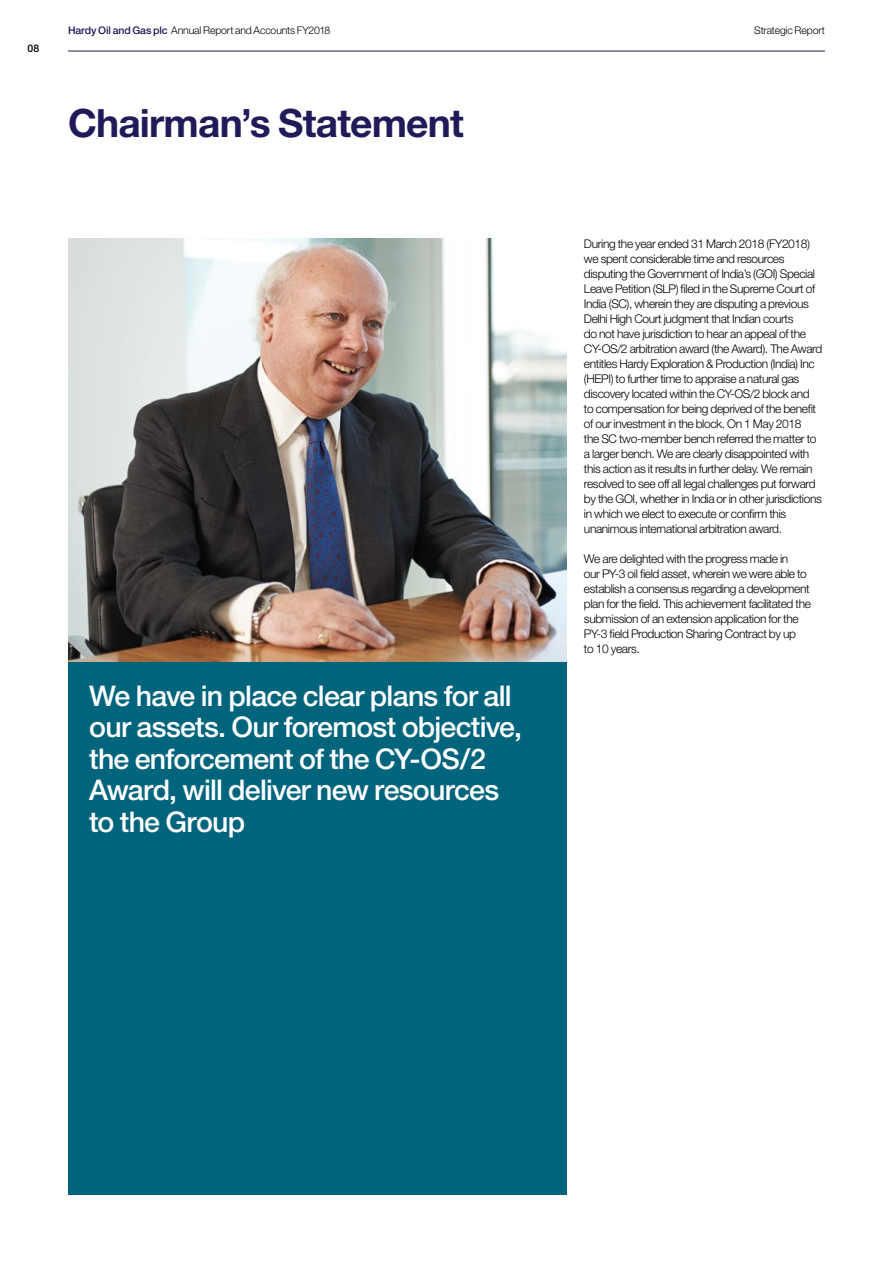
<style>
.page{position:relative;width:893px;height:1263px;background:#fff}
.page>*{position:absolute;margin:0;border:0;box-sizing:border-box;transform-origin:0 0}
.t1{font:700 39px "Helvetica Neue";letter-spacing:-.02em;color:#211a59}
.t2{font:500 28.5px/31.5px "Helvetica Neue";letter-spacing:-.025em;color:#fff}
.t3{font:300 12px/15px "Helvetica Neue";letter-spacing:-.035em;color:#000}
.t4{font:300 10.5px "Helvetica Neue";letter-spacing:-.015em;color:#000}
.t5{font:500 10.5px "Helvetica Neue";color:#000}
.s1{font-weight:500;color:#211a59}
</style>
<div class="page">
<hr style="left:68px;top:51px;width:757px;height:1px;background:#231f46">
<img style="left:68px;top:238px;width:499px;height:424px">
<div style="left:68px;top:662px;width:499px;height:533px;background:#00647c"></div>
<p class="t5" style="left:28px;top:42px;width:13px">08</p>
<p class="t4" style="left:68px;top:24px;width:264px"><span class="s1">Hardy Oil and Gas plc</span> Annual Report and Accounts FY2018</p>
<p class="t4" style="left:754px;top:24px;width:72px">Strategic Report</p>
<h1 class="t1" style="left:68px;top:99px;width:397px">Chairman’s Statement</h1>
<h2 class="t2" style="left:89px;top:680px;width:434px">We have in place clear plans for all our assets. Our foremost objective, the enforcement of the CY-OS/2<br>Award, will deliver new resources to the Group</h2>
<p class="t3" style="left:584px;top:236px;width:240px">During the year ended 31 March 2018 (FY2018) we spent considerable time and resources disputing the Government of India’s (GOI) Special Leave Petition (SLP) filed in the Supreme Court of India (SC), wherein they are disputing a previous Delhi High Court judgment that Indian courts<br>do not have jurisdiction to hear an appeal of the CY-OS/2 arbitration award (the Award). The Award entitles Hardy Exploration &amp; Production (India) Inc (HEPI) to further time to appraise a natural gas discovery located within the CY-OS/2 block and to compensation for being deprived of the benefit of our investment in the block. On 1 May 2018<br>the SC two-member bench referred the matter to a larger bench. We are clearly disappointed with this action as it results in further delay. We remain resolved to see off all legal challenges put forward by the GOI, whether in India or in other jurisdictions in which we elect to execute or confirm this unanimous international arbitration award.</p>
<p class="t3" style="left:584px;top:551px;width:228px">We are delighted with the progress made in<br>our PY-3 oil field asset, wherein we were able to establish a consensus regarding a development plan for the field. This achievement facilitated the submission of an extension application for the PY-3 field Production Sharing Contract by up<br>to 10 years.</p>
</div>
